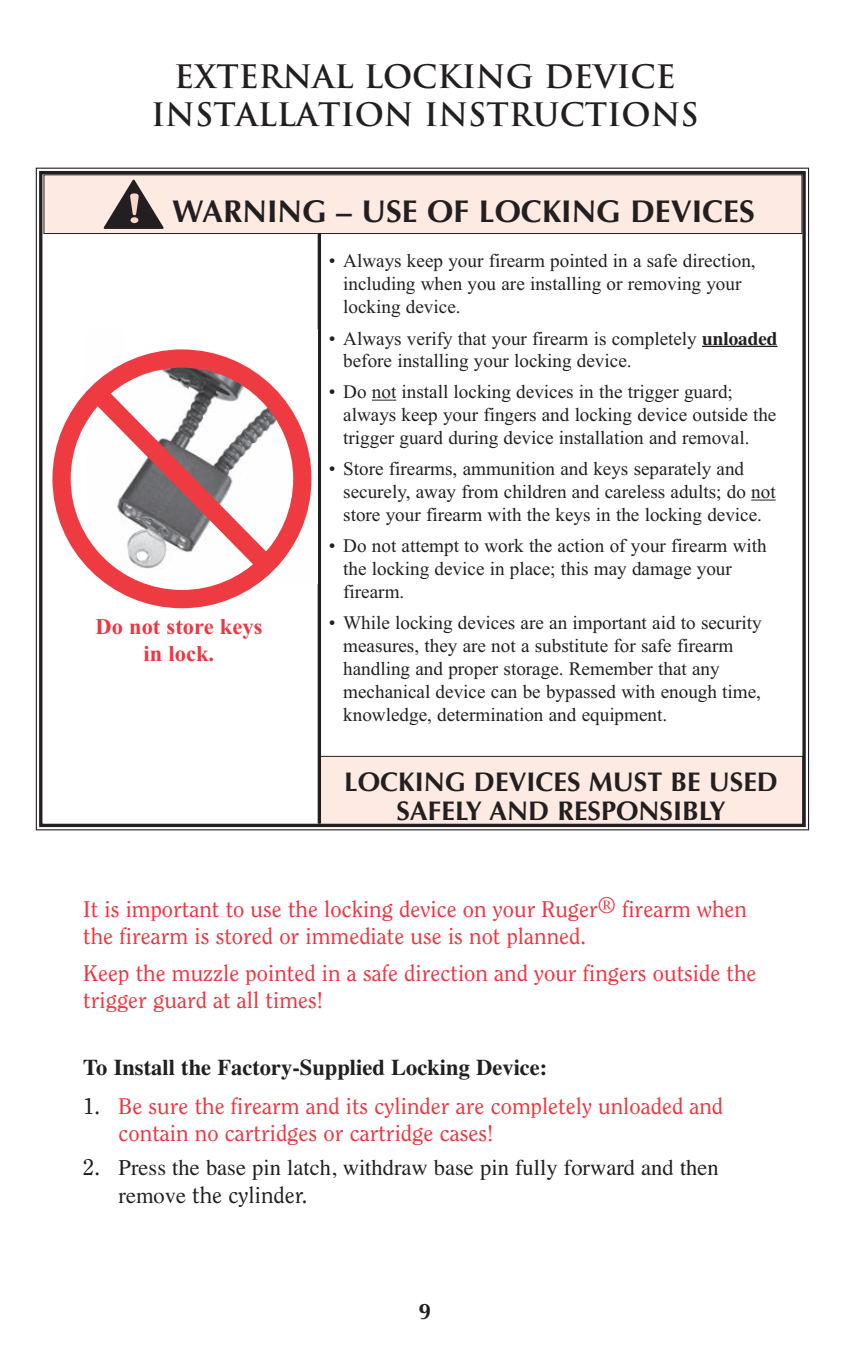
<style>
.page{position:relative;width:851px;height:1357px;background:#fff}
.page>*{position:absolute;margin:0;border:0;box-sizing:border-box;transform-origin:0 0}
.t1{font:700 31.5px/37.8px "Trajan Pro";color:#231f20;text-align:center}
.t2{font:700 31.5px "Optima";color:#231f20}
.t3{font:700 27px/29.2px "Optima";color:#231f20;text-align:center}
.t4{font:22.5px/27px "Clearface";color:#ee3640}
.t5{font:22.5px "Times";color:#231f20}
.t6{font:700 22.5px "Times";color:#231f20}
.t7{font:700 22.5px/27px "Times New Roman";color:#ee3640;text-align:center}
.t8{font:22.5px "Clearface";color:#231f20}
.t9{font:700 22.5px "Optima";color:#231f20}
.t10{font:19.12px/22.9px "Times New Roman";color:#231f20}
.s1{font-family:"Times";font-weight:700}
.s2{color:#231f20}
.s3{font-family:"Clearface"}
.s4{font-family:"Times"}
</style>
<div class="page">
<div style="left:319px;top:757px;width:483px;height:68px;background:#fdeae3"></div>
<div style="left:319px;top:756px;width:484px;height:70px;border:1px solid #231f20"></div>
<div style="left:39px;top:171px;width:766px;height:656px;border:3px solid #231f20"></div>
<hr style="left:702px;top:346px;width:75px;height:1px;background:#231f20">
<svg style="left:372px;top:400px;width:24px;height:1px"></svg>
<svg style="left:751px;top:499px;width:24px;height:1px"></svg>
<div style="left:44px;top:175px;width:757px;height:58px;background:#fdeae3"></div>
<div style="left:43px;top:174px;width:759px;height:60px;border:1px solid #231f20"></div>
<svg style="left:104px;top:180px;width:59px;height:49px"></svg>
<hr style="left:318px;top:233px;width:3px;height:590px;background:#231f20">
<img style="left:289px;top:427px;width:23px;height:125px">
<svg style="left:70px;top:368px;width:219px;height:219px"></svg>
<svg style="left:120px;top:350px;width:181px;height:77px"></svg>
<div style="left:52px;top:349px;width:259px;height:259px;border:18px solid #ee3a41;border-radius:50%"></div>
<h1 class="t1" style="left:151px;top:58px;width:549px">EXTERNAL LOCKING DEVICE<br>INSTALLATION INSTRUCTIONS</h1>
<h1 class="t2" style="left:172px;top:198px;width:584px">WARNING – USE OF LOCKING DEVICES</h1>
<p class="t7" style="left:95px;top:613px;width:168px">Do not store keys in lock.</p>
<p class="t10" style="left:343px;top:251px;width:414px;text-indent:-14px">• Always keep your firearm pointed in a safe direction, including when you are installing or removing your locking device.</p>
<p class="t10" style="left:343px;top:329px;width:436px;line-height:21.8px;text-indent:-14px">• Always verify that your firearm is completely <span class="s1">unloaded </span>before installing your locking device.</p>
<p class="t10" style="left:343px;top:382px;width:434px;text-indent:-14px">• Do not install locking devices in the trigger guard; always keep your fingers and locking device outside the trigger guard during device installation and removal.</p>
<p class="t10" style="left:343px;top:459px;width:434px;text-indent:-14px">• Store firearms, ammunition and keys separately and securely, away from children and careless adults; do not store your firearm with the keys in the locking device.</p>
<p class="t10" style="left:343px;top:536px;width:425px;text-indent:-14px">• Do not attempt to work the action of your firearm with the locking device in place; this may damage your firearm.</p>
<p class="t10" style="left:343px;top:613px;width:420px;text-indent:-14px">• While locking devices are an important aid to security measures, they are not a substitute for safe firearm handling and proper storage. Remember that any mechanical device can be bypassed with enough time, knowledge, determination and equipment.</p>
<h2 class="t3" style="left:344px;top:769px;width:435px">LOCKING DEVICES MUST BE USED<br>SAFELY AND RESPONSIBLY</h2>
<p class="t4" style="left:83px;top:895px;width:665px">It is important to use the locking device on your Ruger® firearm when the firearm is stored or immediate use is not planned.</p>
<p class="t4" style="left:83px;top:959px;width:674px">Keep the muzzle pointed in a safe direction and your fingers outside the trigger guard at all times!</p>
<p class="t6" style="left:83px;top:1060px;width:465px">To Install the Factory-Supplied Locking Device:</p>
<p class="t4" style="left:119px;top:1092px;width:606px;text-indent:-35px"><span class="s2">1.</span> Be sure the firearm and its cylinder are completely unloaded and contain no cartridges or cartridge cases!</p>
<p class="t5" style="left:83px;top:1159px;width:637px"><span class="s3">2.</span> Press the base pin latch, withdraw base pin fully forward and then</p>
<p class="t8" style="left:119px;top:1181px;width:190px"><span class="s4">remove</span> the cylinder.</p>
<p class="t9" style="left:419px;top:1302px;width:14px">9</p>
</div>
